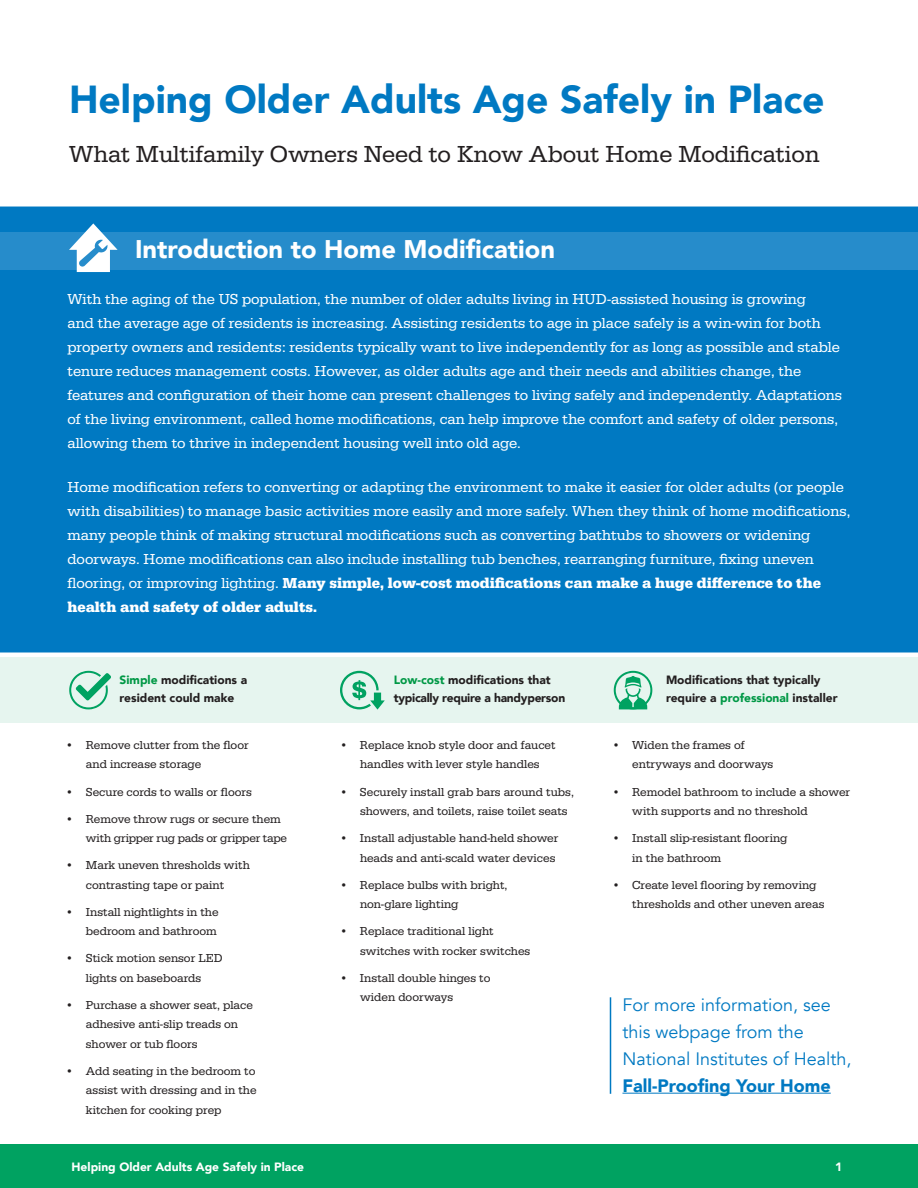
<style>
.page{position:relative;width:918px;height:1188px;background:#fff}
.page>*{position:absolute;margin:0;border:0;box-sizing:border-box;transform-origin:0 0}
.t1{font:900 39px "Avenir";color:#0079c2}
.t2{font:900 25.5px "Avenir";color:#fff}
.t3{font:24px "Serifa";color:#231f20}
.call_out_header{font:18px/27px "Avenir";color:#0079c2}
.body{font:15px/24px "Serifa";color:#fff}
.call_out_body{font:12px/19.5px "Serifa";color:#231f20}
.call_out_header-2{font:900 12px/18px "Avenir";color:#231f20}
.call_out_header-3{font:900 12px/18px "Avenir";letter-spacing:-.02em;color:#231f20}
.t4{font:900 12px "Avenir";color:#fff}
.s1{font-weight:700}
.s2{color:#009845}
.s3{font-weight:900}
</style>
<div class="page">
<div style="left:0;top:207px;width:918px;height:445px;background:#0079c2"></div>
<hr style="left:622px;top:1093px;width:209px;height:1px;background:#0079c2">
<svg style="left:69px;top:223px;width:49px;height:49px"></svg>
<div style="left:0;top:233px;width:918px;height:37px;background:#268ccb"></div>
<div style="left:0;top:657px;width:918px;height:66px;background:#e6f5ef"></div>
<svg style="left:69px;top:671px;width:42px;height:38px"></svg>
<svg style="left:340px;top:671px;width:45px;height:39px"></svg>
<svg style="left:614px;top:671px;width:38px;height:38px"></svg>
<hr style="left:610px;top:997px;width:1px;height:97px;background:#0079c2">
<div style="left:0;top:1145px;width:918px;height:43px;background:#00a261"></div>
<p class="t1" style="left:69px;top:66px;width:757px">Helping Older Adults Age Safely in Place</p>
<p class="t3" style="left:69px;top:141px;width:752px">What Multifamily Owners Need to Know About Home Modification</p>
<p class="t2" style="left:135px;top:227px;width:422px">Introduction to Home Modification</p>
<p class="body" style="left:68px;top:287px;width:776px">With the aging of the US population, the number of older adults living in HUD-assisted housing is growing<br>and the average age of residents is increasing. Assisting residents to age in place safely is a win-win for both property owners and residents: residents typically want to live independently for as long as possible and stable tenure reduces management costs. However, as older adults age and their needs and abilities change, the features and configuration of their home can present challenges to living safely and independently. Adaptations of the living environment, called home modifications, can help improve the comfort and safety of older persons, allowing them to thrive in independent housing well into old age.</p>
<p class="body" style="left:68px;top:475px;width:784px">Home modification refers to converting or adapting the environment to make it easier for older adults (or people with disabilities) to manage basic activities more easily and more safely. When they think of home modifications, many people think of making structural modifications such as converting bathtubs to showers or widening doorways. Home modifications can also include installing tub benches, rearranging furniture, fixing uneven flooring, or improving lighting. <span class="s1">Many simple, low-cost modifications can make a huge difference to the health and safety of older adults.</span></p>
<p class="call_out_header-2" style="left:120px;top:671px;width:129px"><span class="s2">Simple</span> modifications a resident could make</p>
<p class="call_out_body" style="left:86px;top:735px;width:164px;text-indent:-20px">• Remove clutter from the floor and increase storage</p>
<p class="call_out_body" style="left:66px;top:782px;width:188px">• Secure cords to walls or floors</p>
<p class="call_out_body" style="left:86px;top:809px;width:203px;text-indent:-20px">• Remove throw rugs or secure them with gripper rug pads or gripper tape</p>
<p class="call_out_body" style="left:66px;top:856px;width:186px;text-align:center">• Mark uneven thresholds with contrasting tape or paint</p>
<p class="call_out_body" style="left:66px;top:902px;width:155px;text-align:right">• Install nightlights in the bedroom and bathroom</p>
<p class="call_out_body" style="left:66px;top:949px;width:158px;text-align:center">• Stick motion sensor LED lights on baseboards</p>
<p class="call_out_body" style="left:86px;top:995px;width:169px;text-indent:-20px">• Purchase a shower seat, place adhesive anti-slip treads on shower or tub floors</p>
<p class="call_out_body" style="left:86px;top:1061px;width:172px;text-align:justify;text-indent:-20px">• Add seating in the bedroom to assist with dressing and in the kitchen for cooking prep</p>
<p class="call_out_header-3" style="left:394px;top:671px;width:173px"><span class="s2">Low-cost</span> modifications that typically require a handyperson</p>
<p class="call_out_body" style="left:340px;top:735px;width:217px;text-align:center">• Replace knob style door and faucet handles with lever style handles</p>
<p class="call_out_body" style="left:360px;top:782px;width:216px;text-indent:-20px">• Securely install grab bars around tubs, showers, and toilets, raise toilet seats</p>
<p class="call_out_body" style="left:340px;top:828px;width:220px;text-align:right">• Install adjustable hand-held shower heads and anti-scald water devices</p>
<p class="call_out_body" style="left:360px;top:875px;width:149px;text-indent:-20px">• Replace bulbs with bright, non-glare lighting</p>
<p class="call_out_body" style="left:360px;top:922px;width:172px;text-indent:-20px">• Replace traditional light switches with rocker switches</p>
<p class="call_out_body" style="left:360px;top:968px;width:132px;text-indent:-20px">• Install double hinges to widen doorways</p>
<p class="call_out_header-2" style="left:666px;top:671px;width:173px">Modifications that typically require a <span class="s2">professional</span> installer</p>
<p class="call_out_body" style="left:632px;top:735px;width:143px;text-indent:-20px">• Widen the frames of entryways and doorways</p>
<p class="call_out_body" style="left:632px;top:782px;width:219px;text-indent:-20px">• Remodel bathroom to include a shower with supports and no threshold</p>
<p class="call_out_body" style="left:632px;top:828px;width:157px;text-indent:-20px">• Install slip-resistant flooring in the bathroom</p>
<p class="call_out_body" style="left:632px;top:875px;width:194px;text-indent:-20px">• Create level flooring by removing thresholds and other uneven areas</p>
<p class="call_out_header" style="left:622px;top:991px;width:231px">For more information, see this webpage from the<br>National Institutes of Health,<br><span class="s3">Fall-Proofing Your Home</span></p>
<p class="t4" style="left:72px;top:1157px;width:234px">Helping Older Adults Age Safely in Place</p>
<p class="t4" style="left:835px;top:1157px;width:9px">1</p>
</div>
